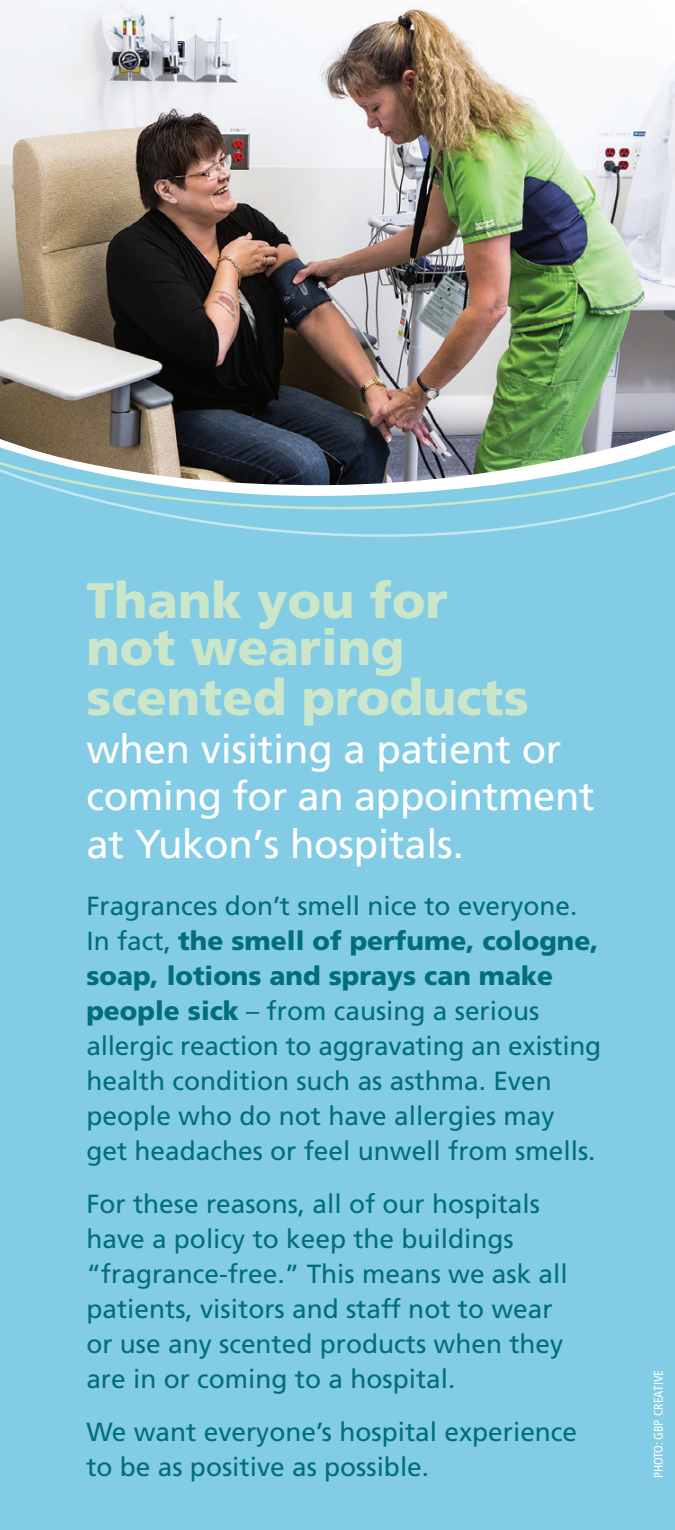
<style>
.page{position:relative;width:675px;height:1530px;background:#fff}
.page>*{position:absolute;margin:0;border:0;box-sizing:border-box;transform-origin:0 0}
.t1{font:900 50px/48.8px "Frutiger";color:#cce6ca}
.t2{font:40px/47.5px "Frutiger";letter-spacing:-.005em;color:#fff}
.t3{font:26.25px/35px "Frutiger";color:#016d7d}
.Photo_caption{font:condensed 12.5px "Frutiger";color:#fff}
.s1{font-weight:900}
</style>
<div class="page">
<div style="left:0;top:607px;width:675px;height:923px;background:#82cde5"></div>
<img style="left:0;top:0;width:675px;height:460px">
<svg style="left:0;top:460px;width:675px;height:8px;background:#758786"></svg>
<svg style="left:0;top:468px;width:675px;height:139px;background:#88cade"></svg>
<p class="t1" style="left:86px;top:575px;width:444px">Thank you for not wearing scented products</p>
<p class="t2" style="left:86px;top:725px;width:510px">when visiting a patient or coming for an appointment at Yukon’s hospitals.</p>
<p class="t3" style="left:86px;top:888px;width:516px">Fragrances don’t smell nice to everyone.<br>In fact, <span class="s1">the smell of perfume, cologne, soap, lotions and sprays can make people sick</span> – from causing a serious allergic reaction to aggravating an existing health condition such as asthma. Even people who do not have allergies may get headaches or feel unwell from smells.</p>
<p class="t3" style="left:86px;top:1186px;width:483px">For these reasons, all of our hospitals have a policy to keep the buildings “fragrance-free.” This means we ask all patients, visitors and staff not to wear or use any scented products when they are in or coming to a hospital.</p>
<p class="t3" style="left:86px;top:1414px;width:492px">We want everyone’s hospital experience to be as positive as possible.</p>
<p class="Photo_caption" style="left:651px;top:1478px;width:110px;rotate:-90deg">PHOTO: GBP CREATIVE</p>
</div>
